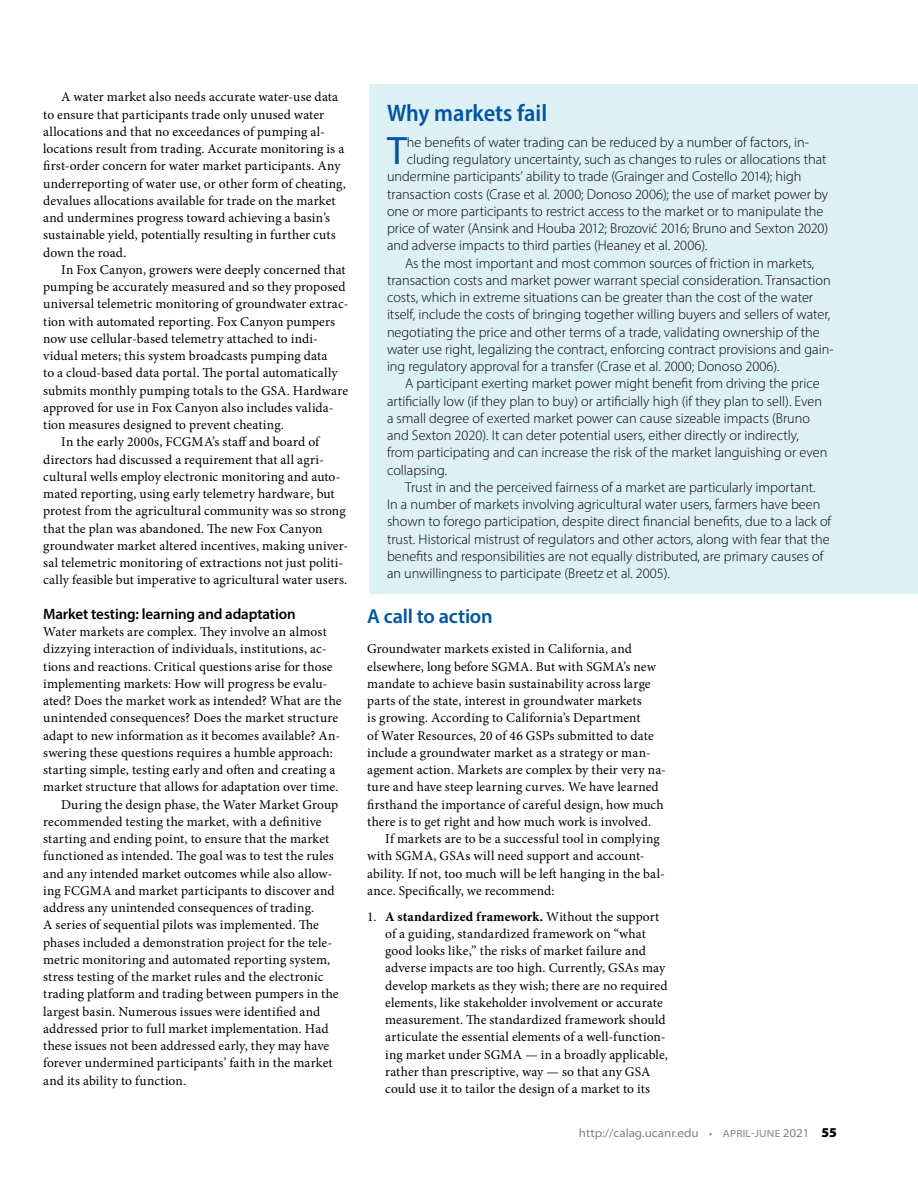
<style>
.page{position:relative;width:918px;height:1188px;background:#fff}
.page>*{position:absolute;margin:0;border:0;box-sizing:border-box;transform-origin:0 0}
.t1{font:39.9px "Myriad Pro";color:#0055a2}
.t2{font:600 semi-condensed 24px "Myriad Pro";color:#0055a2}
.t3{font:600 20.25px "Myriad Pro";letter-spacing:-.01em;color:#0055a2}
.t4{font:600 15px "Myriad Pro";letter-spacing:-.01em;color:#000}
.t5{font:300 14.25px "Myriad Pro";color:#000}
.t6{font:13.5px/17.2px "Minion Pro";letter-spacing:.01em;color:#000}
.t7{font:semi-expanded 12px "Myriad Pro";color:#7e817b}
.s1{font-weight:700}
.s2{font-size:10.5px}
.s3{font-weight:900;font-stretch:normal;font-size:13.5px;color:#000}
</style>
<div class="page">
<div style="left:369px;top:85px;width:549px;height:509px;background:#ddf0f3"></div>
<p class="t6" style="left:43px;top:88px;width:304px;text-indent:18px">A water market also needs accurate water-use data to ensure that participants trade only unused water allocations and that no exceedances of pumping al&shy;locations result from trading. Accurate monitoring is a first-order concern for water market participants. Any underreporting of water use, or other form of cheating, devalues allocations available for trade on the market and undermines progress toward achieving a basin’s sustainable yield, potentially resulting in further cuts down the road.</p>
<p class="t6" style="left:61px;top:261px;width:286px">In Fox Canyon, growers were deeply concerned that</p>
<p class="t6" style="left:43px;top:278px;width:304px">pumping be accurately measured and so they proposed</p>
<p class="t6" style="left:43px;top:295px;width:307px">universal telemetric monitoring of groundwater extrac-</p>
<p class="t6" style="left:43px;top:313px;width:293px">tion with automated reporting. Fox Canyon pumpers</p>
<p class="t6" style="left:43px;top:330px;width:276px">now use cellular-based telemetry attached to indi-</p>
<p class="t6" style="left:43px;top:347px;width:286px">vidual meters; this system broadcasts pumping data</p>
<p class="t6" style="left:43px;top:364px;width:296px">to a cloud-based data portal. The portal automatically</p>
<p class="t6" style="left:43px;top:382px;width:307px">submits monthly pumping totals to the GSA. Hardware</p>
<p class="t6" style="left:43px;top:399px;width:292px">approved for use in Fox Canyon also includes valida-</p>
<p class="t6" style="left:43px;top:416px;width:242px">tion measures designed to prevent cheating.</p>
<p class="t6" style="left:61px;top:433px;width:260px">In the early 2000s, FCGMA’s staff and board of</p>
<p class="t6" style="left:43px;top:451px;width:282px">directors had discussed a requirement that all agri-</p>
<p class="t6" style="left:43px;top:468px;width:299px">cultural wells employ electronic monitoring and auto-</p>
<p class="t6" style="left:43px;top:485px;width:293px">mated reporting, using early telemetry hardware, but</p>
<p class="t6" style="left:43px;top:502px;width:304px">protest from the agricultural community was so strong</p>
<p class="t6" style="left:43px;top:520px;width:281px">that the plan was abandoned. The new Fox Canyon</p>
<p class="t6" style="left:43px;top:537px;width:307px">groundwater market altered incentives, making univer-</p>
<p class="t6" style="left:43px;top:554px;width:302px">sal telemetric monitoring of extractions not just politi-</p>
<p class="t6" style="left:43px;top:571px;width:306px">cally feasible but imperative to agricultural water users.</p>
<p class="t4" style="left:43px;top:604px;width:254px">Market testing: learning and adaptation</p>
<p class="t6" style="left:43px;top:623px;width:285px">Water markets are complex. They involve an almost</p>
<p class="t6" style="left:43px;top:640px;width:285px">dizzying interaction of individuals, institutions, ac-</p>
<p class="t6" style="left:43px;top:658px;width:291px">tions and reactions. Critical questions arise for those</p>
<p class="t6" style="left:43px;top:675px;width:286px">implementing markets: How will progress be evalu-</p>
<p class="t6" style="left:43px;top:692px;width:300px">ated? Does the market work as intended? What are the</p>
<p class="t6" style="left:43px;top:709px;width:297px">unintended consequences? Does the market structure</p>
<p class="t6" style="left:43px;top:727px;width:299px">adapt to new information as it becomes available? An-</p>
<p class="t6" style="left:43px;top:744px;width:291px">swering these questions requires a humble approach:</p>
<p class="t6" style="left:43px;top:761px;width:294px">starting simple, testing early and often and creating a</p>
<p class="t6" style="left:43px;top:778px;width:297px">market structure that allows for adaptation over time.</p>
<p class="t6" style="left:61px;top:796px;width:279px">During the design phase, the Water Market Group</p>
<p class="t6" style="left:43px;top:813px;width:280px">recommended testing the market, with a definitive</p>
<p class="t6" style="left:43px;top:830px;width:288px">starting and ending point, to ensure that the market</p>
<p class="t6" style="left:43px;top:847px;width:292px">functioned as intended. The goal was to test the rules</p>
<p class="t6" style="left:43px;top:865px;width:291px">and any intended market outcomes while also allow-</p>
<p class="t6" style="left:43px;top:882px;width:293px">ing FCGMA and market participants to discover and</p>
<p class="t6" style="left:43px;top:899px;width:272px">address any unintended consequences of trading.</p>
<p class="t6" style="left:43px;top:916px;width:277px">A series of sequential pilots was implemented. The</p>
<p class="t6" style="left:43px;top:934px;width:290px">phases included a demonstration project for the tele-</p>
<p class="t6" style="left:43px;top:951px;width:289px">metric monitoring and automated reporting system,</p>
<p class="t6" style="left:43px;top:968px;width:282px">stress testing of the market rules and the electronic</p>
<p class="t6" style="left:43px;top:985px;width:297px">trading platform and trading between pumpers in the</p>
<p class="t6" style="left:43px;top:1003px;width:279px">largest basin. Numerous issues were identified and</p>
<p class="t6" style="left:43px;top:1020px;width:287px">addressed prior to full market implementation. Had</p>
<p class="t6" style="left:43px;top:1037px;width:288px">these issues not been addressed early, they may have</p>
<p class="t6" style="left:43px;top:1054px;width:291px">forever undermined participants’ faith in the market</p>
<p class="t6" style="left:43px;top:1072px;width:144px">and its ability to function.</p>
<h2 class="t2" style="left:387px;top:98px;width:162px">Why markets fail</h2>
<h1 class="t1" style="left:387px;top:126px;width:21px">T</h1>
<p class="t5" style="left:407px;top:133px;width:404px">he benefits of water trading can be reduced by a number of factors, in-</p>
<p class="t5" style="left:407px;top:151px;width:421px">cluding regulatory uncertainty, such as changes to rules or allocations that</p>
<p class="t5" style="left:387px;top:168px;width:416px">undermine participants’ ability to trade (Grainger and Costello 2014); high</p>
<p class="t5" style="left:387px;top:185px;width:443px">transaction costs (Crase et al. 2000; Donoso 2006); the use of market power by</p>
<p class="t5" style="left:387px;top:202px;width:438px">one or more participants to restrict access to the market or to manipulate the</p>
<p class="t5" style="left:387px;top:220px;width:443px">price of water (Ansink and Houba 2012; Brozović 2016; Bruno and Sexton 2020)</p>
<p class="t5" style="left:387px;top:237px;width:322px">and adverse impacts to third parties (Heaney et al. 2006).</p>
<p class="t5" style="left:405px;top:254px;width:411px">As the most important and most common sources of friction in markets,</p>
<p class="t5" style="left:387px;top:272px;width:445px">transaction costs and market power warrant special consideration. Transaction</p>
<p class="t5" style="left:387px;top:289px;width:428px">costs, which in extreme situations can be greater than the cost of the water</p>
<p class="t5" style="left:387px;top:306px;width:445px">itself, include the costs of bringing together willing buyers and sellers of water,</p>
<p class="t5" style="left:387px;top:323px;width:434px">negotiating the price and other terms of a trade, validating ownership of the</p>
<p class="t5" style="left:387px;top:341px;width:448px">water use right, legalizing the contract, enforcing contract provisions and gain-</p>
<p class="t5" style="left:387px;top:358px;width:394px">ing regulatory approval for a transfer (Crase et al. 2000; Donoso 2006).</p>
<p class="t5" style="left:405px;top:375px;width:416px">A participant exerting market power might benefit from driving the price</p>
<p class="t5" style="left:387px;top:392px;width:437px">artificially low (if they plan to buy) or artificially high (if they plan to sell). Even</p>
<p class="t5" style="left:387px;top:410px;width:425px">a small degree of exerted market power can cause sizeable impacts (Bruno</p>
<p class="t5" style="left:387px;top:427px;width:414px">and Sexton 2020). It can deter potential users, either directly or indirectly,</p>
<p class="t5" style="left:387px;top:444px;width:442px">from participating and can increase the risk of the market languishing or even</p>
<p class="t5" style="left:387px;top:461px;width:62px">collapsing.</p>
<p class="t5" style="left:405px;top:479px;width:412px">Trust in and the perceived fairness of a market are particularly important.</p>
<p class="t5" style="left:387px;top:496px;width:435px">In a number of markets involving agricultural water users, farmers have been</p>
<p class="t5" style="left:387px;top:513px;width:446px">shown to forego participation, despite direct financial benefits, due to a lack of</p>
<p class="t5" style="left:387px;top:530px;width:444px">trust. Historical mistrust of regulators and other actors, along with fear that the</p>
<p class="t5" style="left:387px;top:548px;width:438px">benefits and responsibilities are not equally distributed, are primary causes of</p>
<p class="t5" style="left:387px;top:565px;width:285px">an unwillingness to participate (Breetz et al. 2005).</p>
<h3 class="t3" style="left:367px;top:603px;width:127px">A call to action</h3>
<p class="t6" style="left:367px;top:640px;width:300px">Groundwater markets existed in California, and elsewhere, long before SGMA. But with SGMA’s new mandate to achieve basin sustainability across large parts of the state, interest in groundwater markets<br>is growing. According to California’s Department<br>of Water Resources, 20 of 46 GSPs submitted to date include a groundwater market as a strategy or man&shy;agement action. Markets are complex by their very na&shy;ture and have steep learning curves. We have learned firsthand the importance of careful design, how much there is to get right and how much work is involved.</p>
<p class="t6" style="left:367px;top:830px;width:299px;text-indent:18px">If markets are to be a successful tool in complying with SGMA, GSAs will need support and account&shy;ability. If not, too much will be left hanging in the bal&shy;ance. Specifically, we recommend:</p>
<p class="t6" style="left:385px;top:908px;width:284px;text-indent:-18px">1. <span class="s1">A standardized framework.</span> Without the support of a guiding, standardized framework on “what good looks like,” the risks of market failure and adverse impacts are too high. Currently, GSAs may develop markets as they wish; there are no required elements, like stakeholder involvement or accurate measurement. The standardized framework should articulate the essential elements of a well-function&shy;ing market under SGMA — in a broadly applicable, rather than prescriptive, way — so that any GSA could use it to tailor the design of a market to its</p>
<p class="t7" style="left:579px;top:1126px;width:260px">http://calag.ucanr.edu <span class="s2">• APRIL-JUNE</span> 2021 <span class="s3">55</span></p>
</div>
